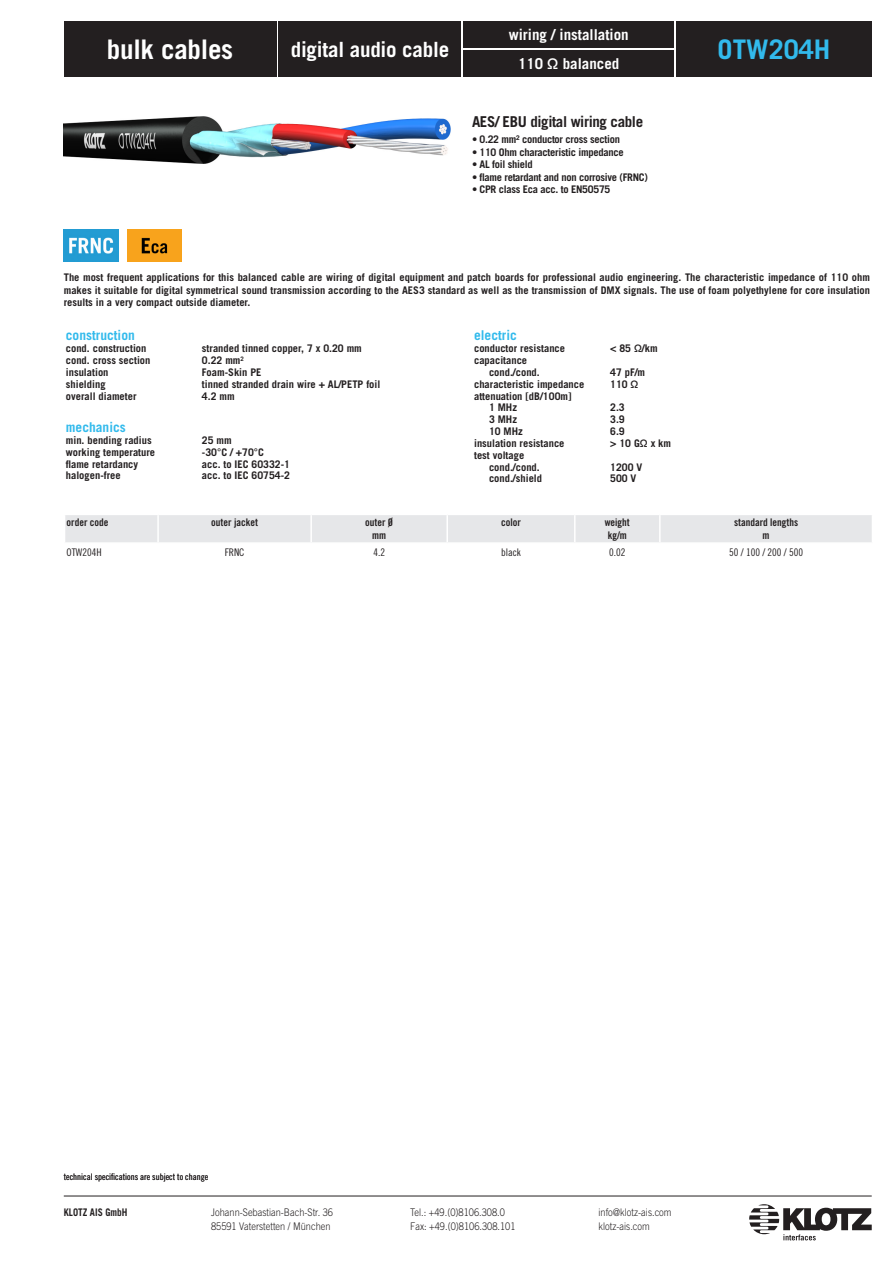
<style>
.page{position:relative;width:893px;height:1263px;background:#fff}
.page>*{position:absolute;margin:0;border:0;box-sizing:border-box;transform-origin:0 0}
.t1{font:700 27px "Trade Gothic LT Pro";letter-spacing:-.01em;color:#fff}
.t2{font:700 27px "Trade Gothic LT Pro";color:#32baec}
.t3{font:700 21px "Trade Gothic LT Pro";letter-spacing:-.01em;color:#fff}
.t4{font:700 15px "Trade Gothic LT Pro";color:#fff}
.t5{font:700 15px "Trade Gothic LT Pro";letter-spacing:-.025em;color:#231f20}
.t6{font:700 13.5px "Trade Gothic LT Pro";color:#32baec}
.t7{font:700 10.5px/11.9px "Trade Gothic LT Pro";color:#231f20}
.t8{font:700 10.5px "Trade Gothic LT Pro";letter-spacing:-.025em;color:#231f20}
.t9{font:300 10.5px/13.5px "Trade Gothic LT Pro";color:#231f20;scale:.88 1}
.t10{font:10.5px/12.6px "Trade Gothic LT Pro Bd Cn 20";color:#231f20;text-align:center}
.t11{font:10.5px "Trade Gothic LT Pro Cn 18";color:#231f20}
.t12{font:700 10.5px "Trade Gothic LT Pro";color:#231f20;scale:.88 1}
.t13{font:9px "Trade Gothic LT Pro Cn 18";color:#231f20}
</style>
<div class="page">
<svg style="left:749px;top:1204px;width:123px;height:36px"></svg>
<hr style="left:64px;top:1196px;width:808px;height:1px;background:#231f20">
<div style="left:676px;top:21px;width:196px;height:56px;background:#231f20"></div>
<div style="left:463px;top:50px;width:211px;height:27px;background:#231f20"></div>
<div style="left:463px;top:21px;width:211px;height:27px;background:#231f20"></div>
<div style="left:279px;top:21px;width:182px;height:56px;background:#231f20"></div>
<div style="left:64px;top:21px;width:212px;height:56px;background:#231f20"></div>
<img style="left:64px;top:117px;width:387px;height:46px">
<div style="left:65px;top:515px;width:807px;height:27px;background:#e6e7e9"></div>
<img style="left:64px;top:230px;width:54px;height:31px">
<img style="left:127px;top:230px;width:54px;height:31px">
<h1 class="t1" style="left:107px;top:33px;width:128px">bulk cables</h1>
<h2 class="t3" style="left:291px;top:36px;width:160px">digital audio cable</h2>
<h3 class="t4" style="left:509px;top:26px;width:122px">wiring / installation</h3>
<h3 class="t4" style="left:518px;top:54px;width:103px">110 Ω balanced</h3>
<h3 class="t5" style="left:472px;top:113px;width:173px">AES/ EBU digital wiring cable</h3>
<p class="t8" style="left:472px;top:133px;width:150px">• 0.22 mm² conductor cross section</p>
<p class="t8" style="left:472px;top:145px;width:153px">• 110 Ohm characteristic impedance</p>
<p class="t8" style="left:472px;top:158px;width:62px">• AL foil shield</p>
<p class="t8" style="left:472px;top:171px;width:178px">• flame retardant and non corrosive (FRNC)</p>
<p class="t8" style="left:472px;top:183px;width:140px">• CPR class Eca acc. to EN50575</p>
<h1 class="t2" style="left:718px;top:33px;width:114px">OTW204H</h1>
<p class="t7" style="left:64px;top:271px;width:808px;line-height:12.6px;text-align:justify">The most frequent applications for this balanced cable are wiring of digital equipment and patch boards for professional audio engineering. The characteristic impedance of 110 ohm makes it suitable for digital symmetrical sound transmission according to the AES3 standard as well as the transmission of DMX signals. The use of foam polyethylene for core insulation results in a very compact outside diameter.</p>
<p class="t6" style="left:66px;top:327px;width:70px">construction</p>
<p class="t7" style="left:66px;top:342px;width:82px">cond. construction</p>
<p class="t7" style="left:202px;top:342px;width:161px">stranded tinned copper, 7 x 0.20 mm</p>
<p class="t7" style="left:66px;top:354px;width:86px">cond. cross section</p>
<p class="t7" style="left:202px;top:354px;width:43px">0.22 mm<sup>2</sup></p>
<p class="t7" style="left:66px;top:366px;width:44px">insulation</p>
<p class="t7" style="left:202px;top:366px;width:61px">Foam-Skin PE</p>
<p class="t7" style="left:66px;top:378px;width:41px">shielding</p>
<p class="t7" style="left:202px;top:378px;width:180px">tinned stranded drain wire + AL/PETP foil</p>
<p class="t7" style="left:66px;top:390px;width:72px">overall diameter</p>
<p class="t7" style="left:202px;top:390px;width:34px">4.2 mm</p>
<p class="t6" style="left:66px;top:419px;width:61px">mechanics</p>
<p class="t7" style="left:66px;top:434px;width:87px">min. bending radius</p>
<p class="t7" style="left:202px;top:434px;width:31px">25 mm</p>
<p class="t7" style="left:66px;top:446px;width:91px">working temperature</p>
<p class="t7" style="left:202px;top:446px;width:63px">-30°C / +70°C</p>
<p class="t7" style="left:66px;top:458px;width:74px">flame retardancy</p>
<p class="t7" style="left:202px;top:458px;width:90px">acc. to IEC 60332-1</p>
<p class="t7" style="left:66px;top:470px;width:56px">halogen-free</p>
<p class="t7" style="left:202px;top:470px;width:90px">acc. to IEC 60754-2</p>
<p class="t6" style="left:474px;top:327px;width:44px">electric</p>
<p class="t7" style="left:474px;top:342px;width:92px">conductor resistance</p>
<p class="t7" style="left:610px;top:342px;width:49px">&lt; 85 Ω/km</p>
<p class="t7" style="left:489px;top:354px;width:52px;text-indent:-15px">capacitance cond./cond.</p>
<p class="t7" style="left:610px;top:366px;width:37px">47 pF/m</p>
<p class="t7" style="left:474px;top:378px;width:112px">characteristic impedance</p>
<p class="t7" style="left:610px;top:378px;width:30px">110 Ω</p>
<p class="t7" style="left:489px;top:390px;width:84px;text-indent:-15px">attenuation [dB/100m]<br>1 MHz</p>
<p class="t7" style="left:610px;top:402px;width:16px">2.3</p>
<p class="t7" style="left:489px;top:413px;width:30px">3 MHz</p>
<p class="t7" style="left:610px;top:413px;width:16px">3.9</p>
<p class="t7" style="left:489px;top:425px;width:35px">10 MHz</p>
<p class="t7" style="left:610px;top:425px;width:16px">6.9</p>
<p class="t7" style="left:474px;top:437px;width:92px">insulation resistance</p>
<p class="t7" style="left:610px;top:437px;width:62px">&gt; 10 GΩ x km</p>
<p class="t7" style="left:489px;top:449px;width:52px;text-indent:-15px">test voltage cond./cond.</p>
<p class="t7" style="left:610px;top:461px;width:34px">1200 V</p>
<p class="t7" style="left:489px;top:473px;width:55px">cond./shield</p>
<p class="t7" style="left:610px;top:473px;width:28px">500 V</p>
<p class="t10" style="left:67px;top:516px;width:43px">order code</p>
<p class="t10" style="left:211px;top:516px;width:48px">outer jacket</p>
<p class="t10" style="left:365px;top:516px;width:29px">outer Ø mm</p>
<p class="t10" style="left:501px;top:516px;width:21px">color</p>
<p class="t10" style="left:605px;top:516px;width:27px;text-align:left">weight kg/m</p>
<p class="t10" style="left:734px;top:516px;width:66px">standard lengths m</p>
<p class="t11" style="left:67px;top:546px;width:36px">OTW204H</p>
<p class="t11" style="left:225px;top:546px;width:21px">FRNC</p>
<p class="t11" style="left:373px;top:546px;width:13px">4.2</p>
<p class="t11" style="left:501px;top:546px;width:21px">black</p>
<p class="t11" style="left:609px;top:546px;width:18px">0.02</p>
<p class="t11" style="left:729px;top:546px;width:76px">50 / 100 / 200 / 500</p>
<p class="t13" style="left:64px;top:1171px;width:146px">technical specifications are subject to change</p>
<p class="t12" style="left:64px;top:1206px;width:74px">KLOTZ AIS GmbH</p>
<p class="t9" style="left:211px;top:1206px;width:140px">Johann-Sebastian-Bach-Str. 36<br>85591 Vaterstetten / München</p>
<p class="t9" style="left:410px;top:1206px;width:121px">Tel.: +49.(0)8106.308.0<br>Fax: +49.(0)8106.308.101</p>
<p class="t9" style="left:598px;top:1206px;width:85px">info@klotz-ais.com klotz-ais.com</p>
</div>
